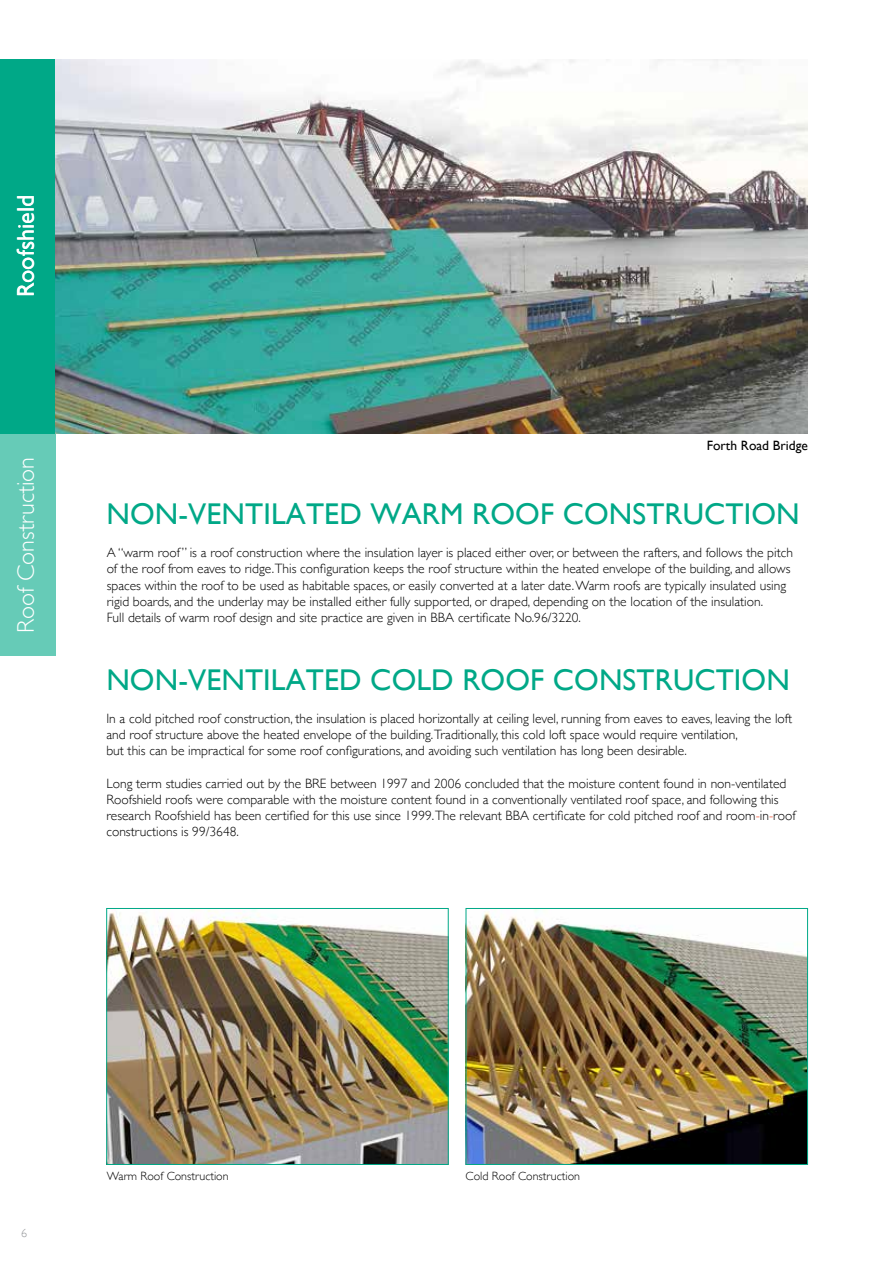
<style>
.page{position:relative;width:893px;height:1263px;background:#fff}
.page>*{position:absolute;margin:0;border:0;box-sizing:border-box;transform-origin:0 0}
.t1{font:30px "Gill Sans";letter-spacing:.005em;color:#00a887}
.t2{font:300 24px "Gill Sans";color:#fff}
.t3{font:24px "Gill Sans";color:#fff}
.t4{font:300 13.5px/16.2px "Gill Sans";color:#000}
.t5{font:13.5px "Gill Sans";color:#000}
.t6{font:300 12px "Gill Sans";color:#000}
.t7{font:300 12px "Gill Sans";color:#939598}
.s1{color:#ef4525}
</style>
<div class="page">
<div style="left:0;top:60px;width:55px;height:374px;background:#00a887"></div>
<div style="left:0;top:435px;width:55px;height:221px;background:#66cbb7"></div>
<img style="left:55px;top:60px;width:753px;height:374px">
<img style="left:468px;top:910px;width:338px;height:253px">
<div style="left:466px;top:908px;width:342px;height:257px;border:1px solid #00a887"></div>
<img style="left:108px;top:910px;width:339px;height:253px">
<div style="left:106px;top:908px;width:343px;height:257px;border:1px solid #00a887"></div>
<h2 class="t3" style="left:12px;top:297px;width:104px;rotate:-90deg">Roofshield</h2>
<h2 class="t2" style="left:7px;top:633px;width:178px;rotate:-90deg">Roof Construction</h2>
<p class="t5" style="left:707px;top:437px;width:103px">Forth Road Bridge</p>
<h1 class="t1" style="left:107px;top:496px;width:695px">NON-VENTILATED WARM ROOF CONSTRUCTION</h1>
<p class="t4" style="left:107px;top:544px;width:688px">A “warm roof” is a roof construction where the insulation layer is placed either over, or between the rafters, and follows the pitch of the roof from eaves to ridge.This configuration keeps the roof structure within the heated envelope of the building, and allows spaces within the roof to be used as habitable spaces, or easily converted at a later date. Warm roofs are typically insulated using rigid boards, and the underlay may be installed either fully supported, or draped, depending on the location of the insulation.<br>Full details of warm roof design and site practice are given in BBA certificate No.96/3220.</p>
<h1 class="t1" style="left:106px;top:662px;width:685px">NON-VENTILATED COLD ROOF CONSTRUCTION</h1>
<p class="t4" style="left:106px;top:710px;width:687px">In a cold pitched roof construction, the insulation is placed horizontally at ceiling level, running from eaves to eaves, leaving the loft and roof structure above the heated envelope of the building.Traditionally, this cold loft space would require ventilation,<br>but this can be impractical for some roof configurations, and avoiding such ventilation has long been desirable.</p>
<p class="t4" style="left:106px;top:775px;width:691px">Long term studies carried out by the BRE between 1997 and 2006 concluded that the moisture content found in non-ventilated Roofshield roofs were comparable with the moisture content found in a conventionally ventilated roof space, and following this research Roofshield has been certified for this use since 1999.The relevant BBA certificate for cold pitched roof and room<span class="s1">-</span>in<span class="s1">-</span>roof constructions is 99/3648.</p>
<p class="t7" style="left:21px;top:1224px;width:7px">6</p>
<p class="t6" style="left:107px;top:1166px;width:123px">Warm Roof Construction</p>
<p class="t6" style="left:466px;top:1166px;width:116px">Cold Roof Construction</p>
</div>
